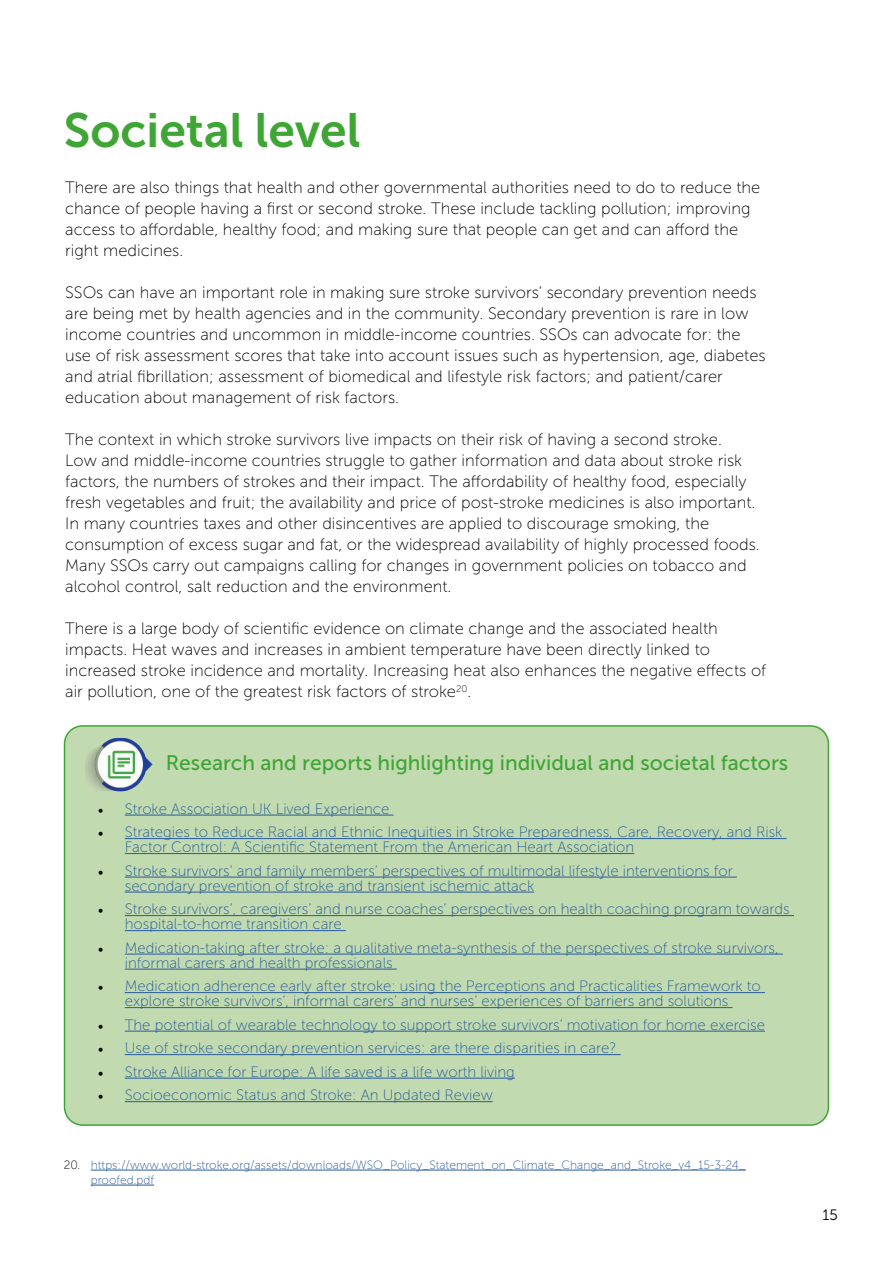
<style>
.page{position:relative;width:893px;height:1263px;background:#fff}
.page>*{position:absolute;margin:0;border:0;box-sizing:border-box;transform-origin:0 0}
.t1{font:48px "Museo Sans 700";color:#3fa535}
.t2{font:21px "Museo Sans 500";color:#3fa535}
.t3{font:16.5px/21px "Museo Sans 100";color:#000}
.t4{font:15px/15px "Museo Sans 100";color:#275b9b}
.t5{font:15px "Museo Sans 300";color:#000}
.t6{font:12px/15px "Museo Sans 100";color:#275b9b}
.s1{font-family:"Minion Pro";color:#000}
.s2{color:#000}
</style>
<div class="page">
<div style="left:65px;top:726px;width:763px;height:399px;background:#c2daaf;border-radius:18px"></div>
<div style="left:64px;top:725px;width:765px;height:401px;border:2px solid #3fa535;border-radius:18px"></div>
<hr style="left:125px;top:815px;width:269px;height:1px;background:#275b9b">
<hr style="left:125px;top:838px;width:662px;height:1px;background:#275b9b">
<hr style="left:125px;top:853px;width:509px;height:1px;background:#275b9b">
<hr style="left:125px;top:877px;width:612px;height:1px;background:#275b9b">
<hr style="left:125px;top:892px;width:409px;height:1px;background:#275b9b">
<hr style="left:125px;top:915px;width:669px;height:1px;background:#275b9b">
<hr style="left:125px;top:930px;width:221px;height:1px;background:#275b9b">
<hr style="left:125px;top:954px;width:658px;height:1px;background:#275b9b">
<hr style="left:125px;top:969px;width:272px;height:1px;background:#275b9b">
<hr style="left:125px;top:992px;width:640px;height:1px;background:#275b9b">
<hr style="left:125px;top:1007px;width:607px;height:1px;background:#275b9b">
<hr style="left:125px;top:1031px;width:640px;height:1px;background:#275b9b">
<hr style="left:125px;top:1054px;width:496px;height:1px;background:#275b9b">
<hr style="left:125px;top:1078px;width:390px;height:1px;background:#275b9b">
<hr style="left:125px;top:1101px;width:368px;height:1px;background:#275b9b">
<img style="left:85px;top:739px;width:68px;height:53px">
<hr style="left:91px;top:1170px;width:655px;height:1px;background:#275b9b">
<hr style="left:91px;top:1185px;width:63px;height:1px;background:#275b9b">
<h1 class="t1" style="left:64px;top:103px;width:298px">Societal level</h1>
<p class="t3" style="left:65px;top:177px;width:697px">There are also things that health and other governmental authorities need to do to reduce the chance of people having a first or second stroke. These include tackling pollution; improving access to affordable, healthy food; and making sure that people can get and can afford the right medicines.</p>
<p class="t3" style="left:65px;top:282px;width:702px">SSOs can have an important role in making sure stroke survivors’ secondary prevention needs are being met by health agencies and in the community. Secondary prevention is rare in low income countries and uncommon in middle-income countries. SSOs can advocate for: the use of risk assessment scores that take into account issues such as hypertension, age, diabetes and atrial fibrillation; assessment of biomedical and lifestyle risk factors; and patient/carer education about management of risk factors.</p>
<p class="t3" style="left:65px;top:429px;width:696px">The context in which stroke survivors live impacts on their risk of having a second stroke.<br>Low and middle-income countries struggle to gather information and data about stroke risk factors, the numbers of strokes and their impact. The affordability of healthy food, especially fresh vegetables and fruit; the availability and price of post-stroke medicines is also important.<br>In many countries taxes and other disincentives are applied to discourage smoking, the consumption of excess sugar and fat, or the widespread availability of highly processed foods.<br>Many SSOs carry out campaigns calling for changes in government policies on tobacco and alcohol control, salt reduction and the environment.</p>
<p class="t3" style="left:65px;top:618px;width:702px">There is a large body of scientific evidence on climate change and the associated health impacts. Heat waves and increases in ambient temperature have been directly linked to increased stroke incidence and mortality. Increasing heat also enhances the negative effects of air pollution, one of the greatest risk factors of stroke<sup>20</sup>.</p>
<p class="t2" style="left:166px;top:752px;width:624px">Research and reports highlighting individual and societal factors</p>
<p class="t4" style="left:98px;top:801px;width:293px"><span class="s1">•</span> Stroke Association UK Lived Experience</p>
<p class="t4" style="left:125px;top:824px;width:659px;text-indent:-27px"><span class="s1">•</span> Strategies to Reduce Racial and Ethnic Inequities in Stroke Preparedness, Care, Recovery, and Risk<br>Factor Control: A Scientific Statement From the American Heart Association</p>
<p class="t4" style="left:125px;top:863px;width:609px;text-indent:-27px"><span class="s1">•</span> Stroke survivors’ and family members’ perspectives of multimodal lifestyle interventions for secondary prevention of stroke and transient ischemic attack</p>
<p class="t4" style="left:125px;top:902px;width:666px;text-indent:-27px"><span class="s1">•</span> Stroke survivors’, caregivers’ and nurse coaches’ perspectives on health coaching program towards hospital-to-home transition care</p>
<p class="t4" style="left:125px;top:940px;width:655px;text-indent:-27px"><span class="s1">•</span> Medication-taking after stroke: a qualitative meta-synthesis of the perspectives of stroke survivors, informal carers and health professionals</p>
<p class="t4" style="left:98px;top:979px;width:665px;text-align:center"><span class="s1">•</span> Medication adherence early after stroke: using the Perceptions and Practicalities Framework to explore stroke survivors’, informal carers’ and nurses’ experiences of barriers and solutions</p>
<p class="t4" style="left:98px;top:1017px;width:669px"><span class="s1">•</span> The potential of wearable technology to support stroke survivors’ motivation for home exercise</p>
<p class="t4" style="left:98px;top:1041px;width:520px"><span class="s1">•</span> Use of stroke secondary prevention services: are there disparities in care?</p>
<p class="t4" style="left:98px;top:1064px;width:419px"><span class="s1">•</span> Stroke Alliance for Europe: A life saved is a life worth living</p>
<p class="t4" style="left:98px;top:1088px;width:396px"><span class="s1">•</span> Socioeconomic Status and Stroke: An Updated Review</p>
<p class="t6" style="left:91px;top:1157px;width:656px;text-indent:-27px"><span class="s2">20.</span> https://www.world-stroke.org/assets/downloads/WSO_Policy_Statement_on_Climate_Change_and_Stroke_v4_15-3-24_ proofed.pdf</p>
<p class="t5" style="left:823px;top:1207px;width:17px">15</p>
</div>
